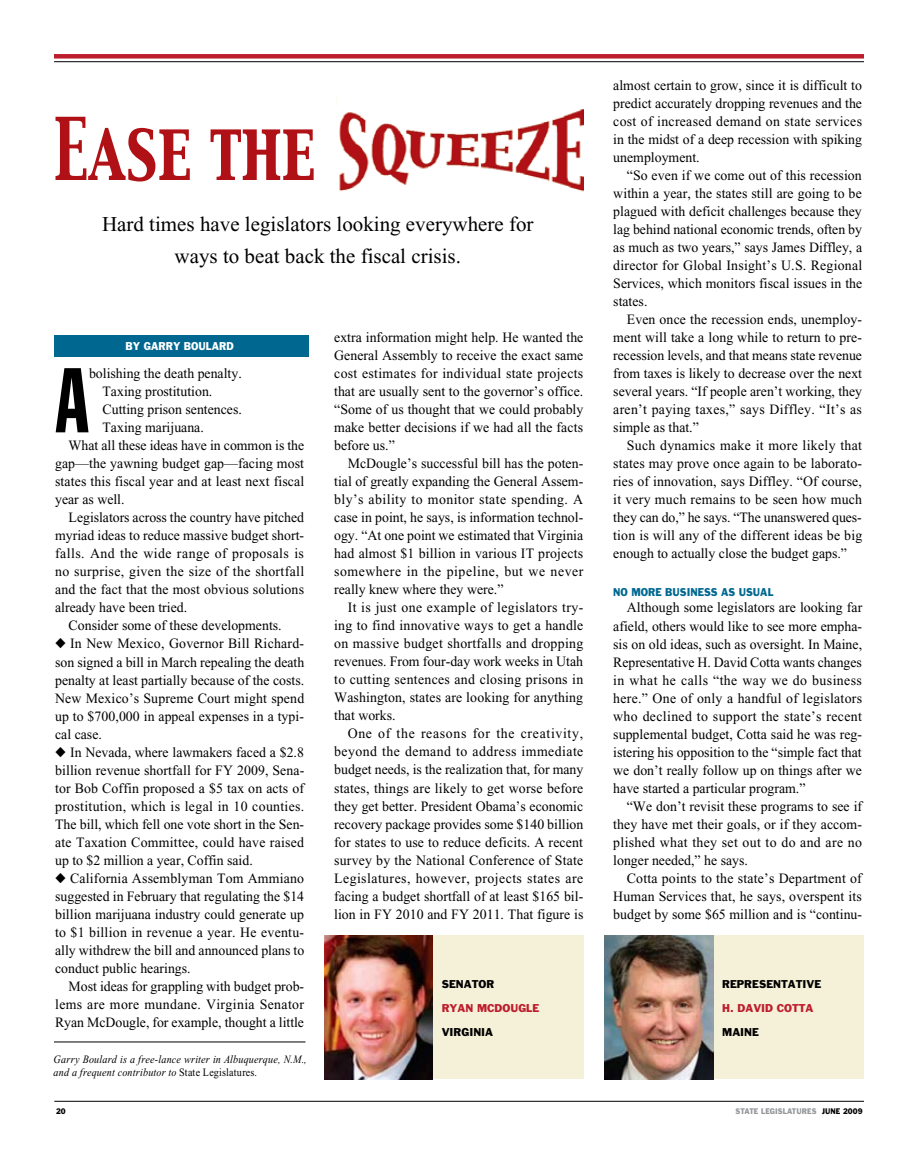
<style>
.page{position:relative;width:918px;height:1176px;background:#fff}
.page>*{position:absolute;margin:0;border:0;box-sizing:border-box;transform-origin:0 0}
.t1{font:90.15px "Franklin Gothic Extra Cond";color:#000}
.t2{font:75.75px "Capitals";color:#b01116;scale:.75 1}
.t3{font:21px/31.5px "Times New Roman";color:#000;text-align:center}
.t4{font:14.25px/18px "Times New Roman";color:#000;text-align:justify}
.t5{font:14.25px "Times New Roman";letter-spacing:.025em;color:#000}
.t6{font:14.25px "Times New Roman";letter-spacing:.035em;color:#000}
.t7{font:italic 11.25px/13.5px "Times New Roman";letter-spacing:.02em;color:#000;scale:.9 1}
.t8{font:10.5px "Franklin Gothic";color:#000}
.t9{font:10.5px "Franklin Gothic";color:#bd1e2d}
.t10{font:10.5px "Franklin Gothic";color:#006890;scale:.9 1}
.t11{font:10.5px "Franklin Gothic";color:#fff;scale:.9 1}
.t12{font:7.5px "Franklin Gothic";letter-spacing:.01em;color:#939598;scale:.9 1}
.t13{font:7.5px "Franklin Gothic";letter-spacing:.01em;color:#000;scale:.9 1}
.s1{font-style:normal}
.s2{color:#000}
</style>
<div class="page">
<hr style="left:54px;top:1100px;width:810px;height:1px;background:#000">
<hr style="left:54px;top:61px;width:810px;height:1px;background:#000">
<hr style="left:54px;top:54px;width:810px;height:4px;background:#bd1e2d">
<div style="left:54px;top:335px;width:255px;height:21px;background:#006890"></div>
<div style="left:605px;top:935px;width:259px;height:143px;background:#f5f0d8"></div>
<img style="left:605px;top:935px;width:108px;height:143px">
<div style="left:324px;top:935px;width:260px;height:143px;background:#f5f0d8"></div>
<img style="left:324px;top:935px;width:109px;height:143px">
<hr style="left:54px;top:1041px;width:251px;height:1px;background:#000">
<img style="left:336px;top:96px;width:247px;height:96px">
<h2 class="t2" style="left:54px;top:98px;width:350px">Ease the</h2>
<h3 class="t3" style="left:102px;top:208px;width:433px">Hard times have legislators looking everywhere for ways to beat back the fiscal crisis.</h3>
<p class="t11" style="left:126px;top:339px;width:122px">BY GARRY BOULARD</p>
<h1 class="t1" style="left:55px;top:352px;width:35px">A</h1>
<p class="t4" style="left:89px;top:364px;width:154px">bolishing the death penalty.</p>
<p class="t4" style="left:103px;top:382px;width:111px">Taxing prostitution.</p>
<p class="t4" style="left:103px;top:400px;width:141px">Cutting prison sentences.</p>
<p class="t4" style="left:103px;top:418px;width:103px">Taxing marijuana.</p>
<p class="t4" style="left:69px;top:436px;width:237px">What all these ideas have in common is the</p>
<p class="t4" style="left:55px;top:454px;width:250px">gap—the yawning budget gap—facing most</p>
<p class="t4" style="left:55px;top:472px;width:251px">states this fiscal year and at least next fiscal</p>
<p class="t4" style="left:55px;top:490px;width:71px">year as well.</p>
<p class="t4" style="left:69px;top:508px;width:237px">Legislators across the country have pitched</p>
<p class="t4" style="left:55px;top:526px;width:251px">myriad ideas to reduce massive budget short-</p>
<p class="t6" style="left:55px;top:545px;width:250px">falls. And the wide range of proposals is</p>
<p class="t5" style="left:55px;top:563px;width:251px">no surprise, given the size of the shortfall</p>
<p class="t4" style="left:55px;top:580px;width:250px">and the fact that the most obvious solutions</p>
<p class="t4" style="left:55px;top:598px;width:134px">already have been tried.</p>
<p class="t4" style="left:69px;top:616px;width:215px">Consider some of these developments.</p>
<p class="t4" style="left:55px;top:634px;width:251px">◆ In New Mexico, Governor Bill Richard&shy;son signed a bill in March repealing the death penalty at least partially because of the costs.<br>New Mexico’s Supreme Court might spend up to $700,000 in appeal expenses in a typi&shy;cal case.</p>
<p class="t4" style="left:55px;top:742px;width:251px">◆ In Nevada, where lawmakers faced a $2.8 billion revenue shortfall for FY 2009, Sena&shy;tor Bob Coffin proposed a $5 tax on acts of prostitution, which is legal in 10 counties.<br>The bill, which fell one vote short in the Sen&shy;ate Taxation Committee, could have raised up to $2 million a year, Coffin said.</p>
<p class="t4" style="left:55px;top:868px;width:251px">◆ California Assemblyman Tom Ammiano suggested in February that regulating the $14 billion marijuana industry could generate up to $1 billion in revenue a year. He eventu&shy;ally withdrew the bill and announced plans to conduct public hearings.</p>
<p class="t4" style="left:55px;top:976px;width:251px;text-indent:14px">Most ideas for grappling with budget prob&shy;lems are more mundane. Virginia Senator Ryan McDougle, for example, thought a little</p>
<p class="t7" style="left:54px;top:1051px;width:283px">Garry Boulard is a free-lance writer in Albuquerque, N.M., and a frequent contributor to <span class="s1">State Legislatures.</span></p>
<p class="t4" style="left:334px;top:328px;width:251px">extra information might help. He wanted the General Assembly to receive the exact same cost estimates for individual state projects that are usually sent to the governor’s office. “Some of us thought that we could probably make better decisions if we had all the facts before us.”</p>
<p class="t4" style="left:334px;top:454px;width:251px;text-indent:14px">McDougle’s successful bill has the poten&shy;tial of greatly expanding the General Assem&shy;bly’s ability to monitor state spending. A case in point, he says, is information technol&shy;ogy. “At one point we estimated that Virginia had almost $1 billion in various IT projects somewhere in the pipeline, but we never really knew where they were.”</p>
<p class="t4" style="left:334px;top:598px;width:251px;text-indent:14px">It is just one example of legislators try&shy;ing to find innovative ways to get a handle on massive budget shortfalls and dropping revenues. From four-day work weeks in Utah to cutting sentences and closing prisons in Washington, states are looking for anything that works.</p>
<p class="t4" style="left:334px;top:724px;width:251px;text-indent:14px">One of the reasons for the creativity, beyond the demand to address immediate budget needs, is the realization that, for many states, things are likely to get worse before they get better. President Obama’s economic recovery package provides some $140 billion for states to use to reduce deficits. A recent survey by the National Conference of State Legislatures, however, projects states are facing a budget shortfall of at least $165 bil&shy;lion in FY 2010 and FY 2011. That figure is</p>
<p class="t8" style="left:442px;top:976px;width:54px">SENATOR</p>
<p class="t9" style="left:442px;top:1000px;width:99px">RYAN MCDOUGLE</p>
<p class="t8" style="left:442px;top:1024px;width:51px">VIRGINIA</p>
<p class="t4" style="left:613px;top:76px;width:250px">almost certain to grow, since it is difficult to predict accurately dropping revenues and the cost of increased demand on state services in the midst of a deep recession with spiking unemployment.</p>
<p class="t4" style="left:613px;top:166px;width:251px;text-indent:14px">“So even if we come out of this recession within a year, the states still are going to be plagued with deficit challenges because they lag behind national economic trends, often by as much as two years,” says James Diffley, a director for Global Insight’s U.S. Regional Services, which monitors fiscal issues in the states.</p>
<p class="t4" style="left:613px;top:310px;width:250px;text-indent:14px">Even once the recession ends, unemploy&shy;ment will take a long while to return to pre&shy;recession levels, and that means state revenue from taxes is likely to decrease over the next several years. “If people aren’t working, they aren’t paying taxes,” says Diffley. “It’s as simple as that.”</p>
<p class="t4" style="left:613px;top:436px;width:250px;text-indent:14px">Such dynamics make it more likely that states may prove once again to be laborato&shy;ries of innovation, says Diffley. “Of course, it very much remains to be seen how much they can do,” he says. “The unanswered ques&shy;tion is will any of the different ideas be big enough to actually close the budget gaps.”</p>
<p class="t10" style="left:613px;top:585px;width:40px">NO MORE</p>
<p class="t10" style="left:665px;top:585px;width:9px">BUSINESS</p>
<p class="t10" style="left:721px;top:585px;width:29px">AS USU</p>
<p class="t10" style="left:760px;top:585px;width:15px">AL</p>
<p class="t4" style="left:613px;top:598px;width:251px;text-indent:14px">Although some legislators are looking far afield, others would like to see more empha&shy;sis on old ideas, such as oversight. In Maine, Representative H. David Cotta wants changes in what he calls “the way we do business here.” One of only a handful of legislators who declined to support the state’s recent supplemental budget, Cotta said he was reg&shy;istering his opposition to the “simple fact that we don’t really follow up on things after we have started a particular program.”</p>
<p class="t4" style="left:613px;top:796px;width:250px;text-indent:14px">“We don’t revisit these programs to see if they have met their goals, or if they accom&shy;plished what they set out to do and are no longer needed,” he says.</p>
<p class="t4" style="left:613px;top:868px;width:250px;text-indent:14px">Cotta points to the state’s Department of Human Services that, he says, overspent its budget by some $65 million and is “continu-</p>
<p class="t8" style="left:722px;top:976px;width:101px">REPRESENTATIVE</p>
<p class="t9" style="left:722px;top:1000px;width:91px">H. DAVID COTTA</p>
<p class="t8" style="left:722px;top:1024px;width:38px">MAINE</p>
<p class="t13" style="left:56px;top:1105px;width:12px">20</p>
<p class="t12" style="left:735px;top:1105px;width:107px">STATE LEGISLATURES <span class="s2">JUNE</span></p>
<p class="t13" style="left:843px;top:1105px;width:23px">2009</p>
</div>
